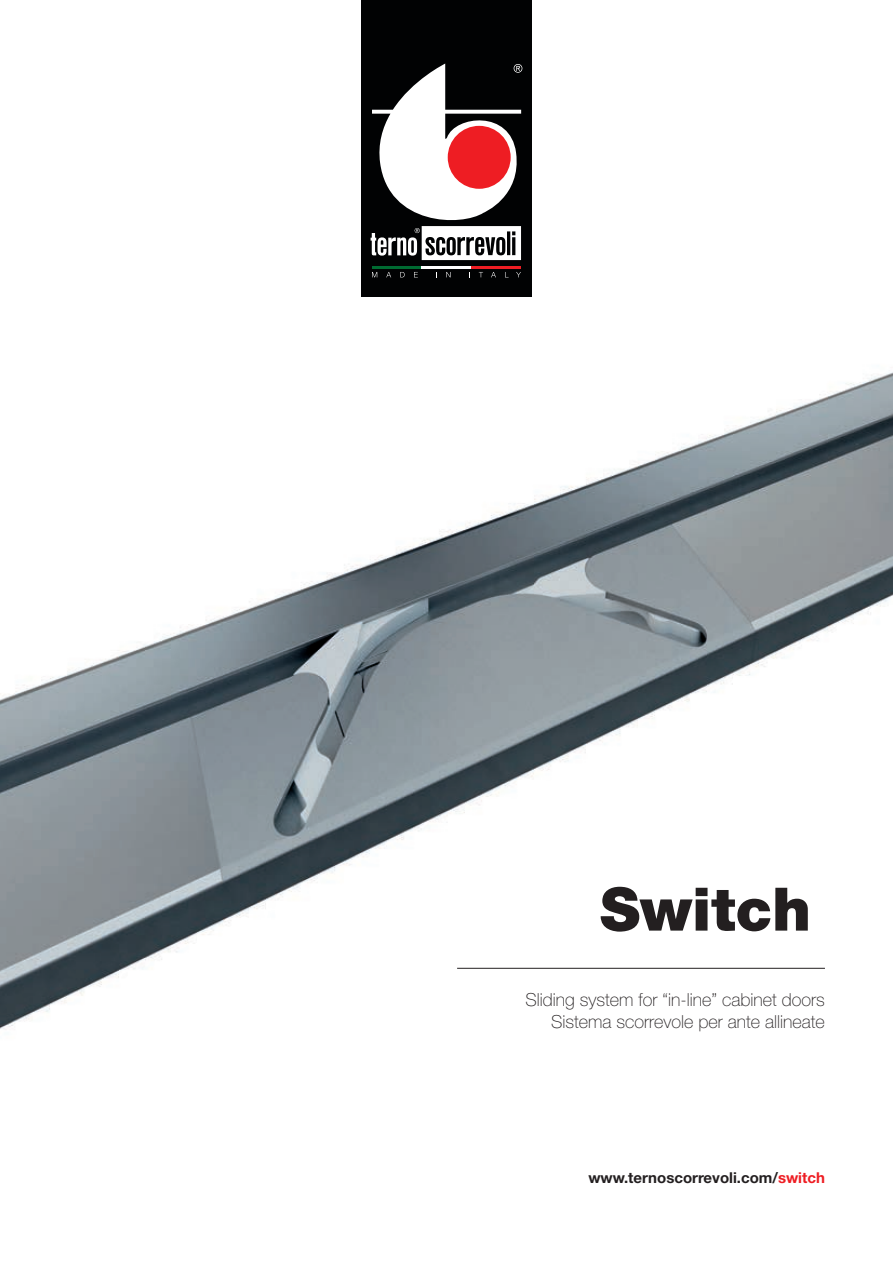
<style>
.page{position:relative;width:893px;height:1263px;background:#fff}
.page>*{position:absolute;margin:0;border:0;box-sizing:border-box;transform-origin:0 0}
.t1{font:900 60px "Helvetica Neue LT Std";color:#231f20}
.t2{font:100 18px/21.6px "Helvetica Neue LT Std";color:#231f20;text-align:right}
.t3{font:700 15px "Helvetica Neue LT Std";color:#231f20}
.s1{color:#ee1d23}
</style>
<div class="page">
<img style="left:0;top:261px;width:893px;height:769px">
<hr style="left:457px;top:968px;width:368px;height:1px;background:#231f20">
<div style="left:361px;top:0;width:170px;height:297px;background:#010203"></div>
<svg style="left:371px;top:64px;width:151px;height:196px"></svg>
<hr style="left:372px;top:266px;width:50px;height:2px;background:#006b32">
<hr style="left:422px;top:266px;width:49px;height:2px;background:#fff">
<hr style="left:471px;top:266px;width:50px;height:2px;background:#ee1d23">
<svg style="left:372px;top:272px;width:5px;height:5px"></svg>
<svg style="left:386px;top:272px;width:5px;height:5px"></svg>
<svg style="left:400px;top:272px;width:5px;height:5px"></svg>
<svg style="left:446px;top:272px;width:5px;height:5px"></svg>
<svg style="left:479px;top:272px;width:4px;height:5px"></svg>
<svg style="left:491px;top:272px;width:5px;height:5px"></svg>
<svg style="left:516px;top:272px;width:5px;height:5px"></svg>
<h1 class="t1" style="left:600px;top:873px;width:213px">Switch</h1>
<p class="t2" style="left:525px;top:989px;width:301px">Sliding system for “in-line” cabinet doors<br>Sistema scorrevole per ante allineate</p>
<p class="t3" style="left:588px;top:1169px;width:238px">www.ternoscorrevoli.com/<span class="s1">switch</span></p>
</div>
